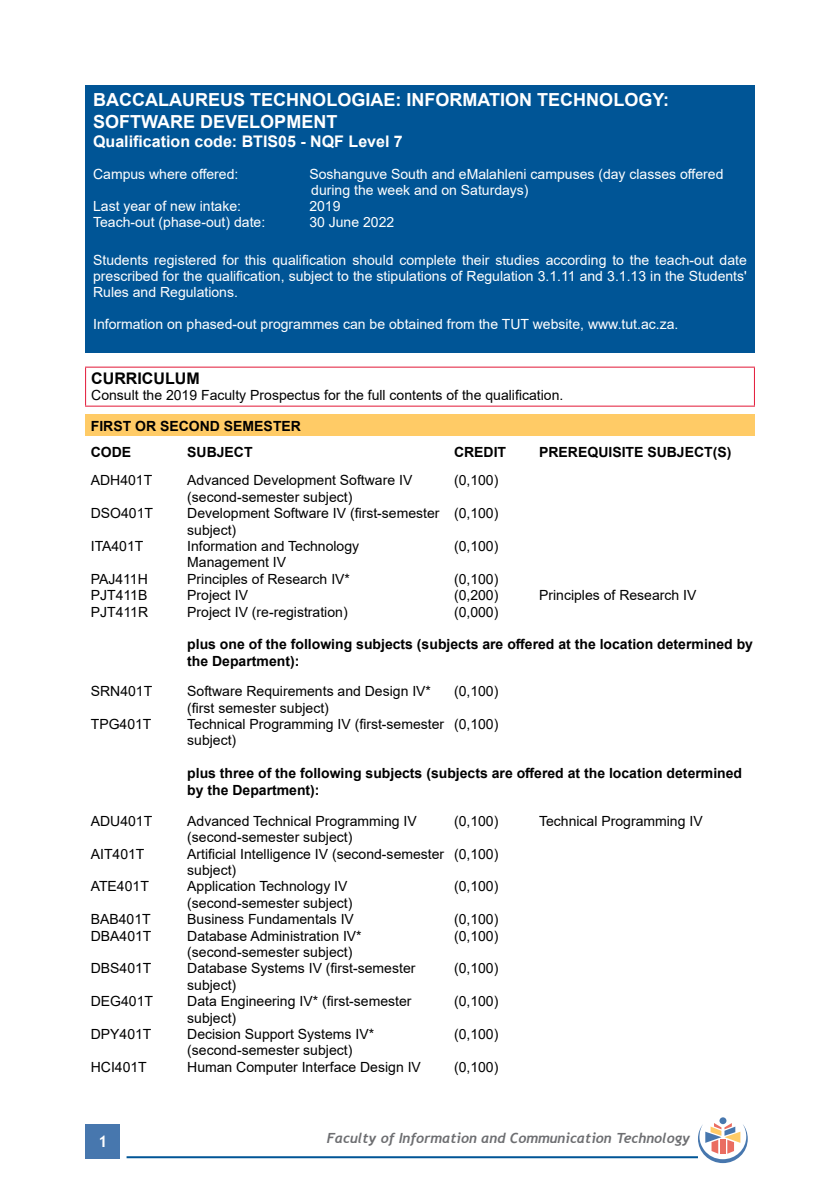
<style>
.page{position:relative;width:840px;height:1191px;background:#fff}
.page>*{position:absolute;margin:0;border:0;box-sizing:border-box;transform-origin:0 0}
.t1{font:700 18px/21.6px "Arial";color:#fff}
.t2{font:700 16px "Arial";color:#fff}
.t3{font:700 16px "Arial";color:#000}
.t4{font:700 16px "Trebuchet MS";color:#fff}
.t5{font:14px/16.4px "Arial";color:#000}
.t6{font:14px/16px "Arial";color:#fff}
.t7{font:700 14px/26.4px "Arial";color:#000}
.t8{font:italic 700 14px "Trebuchet";color:#6d6e71}
</style>
<div class="page">
<div style="left:86px;top:1124px;width:34px;height:34px;background:#4777ae"></div>
<hr style="left:126px;top:1156px;width:571px;height:2px;background:#005596">
<div style="left:719px;top:1117px;width:7px;height:7px;background:#4777ae;border-radius:50%"></div>
<svg style="left:697px;top:1123px;width:50px;height:40px"></svg>
<div style="left:85px;top:85px;width:669px;height:268px;background:#005596"></div>
<hr style="left:85px;top:367px;width:669px;height:1px;background:#e31837">
<hr style="left:85px;top:368px;width:1px;height:37px;background:#e31837">
<hr style="left:753px;top:368px;width:1px;height:37px;background:#e31837">
<hr style="left:85px;top:405px;width:669px;height:1px;background:#e31837">
<div style="left:85px;top:414px;width:669px;height:22px;background:#ffcb66"></div>
<p class="t1" style="left:93px;top:89px;width:577px">BACCALAUREUS TECHNOLOGIAE: INFORMATION TECHNOLOGY:<br>SOFTWARE DEVELOPMENT</p>
<p class="t2" style="left:93px;top:130px;width:311px">Qualification code: BTIS05 - NQF Level 7</p>
<p class="t6" style="left:93px;top:166px;width:147px">Campus where offered:</p>
<p class="t6" style="left:309px;top:166px;width:415px">Soshanguve South and eMalahleni campuses (day classes offered during the week and on Saturdays)</p>
<p class="t6" style="left:93px;top:198px;width:149px">Last year of new intake:</p>
<p class="t6" style="left:309px;top:198px;width:33px">2019</p>
<p class="t6" style="left:93px;top:214px;width:173px">Teach-out (phase-out) date:</p>
<p class="t6" style="left:309px;top:214px;width:86px">30 June 2022</p>
<p class="t6" style="left:93px;top:252px;width:655px;text-align:justify">Students registered for this qualification should complete their studies according to the teach-out date prescribed for the qualification, subject to the stipulations of Regulation 3.1.11 and 3.1.13 in the Students' Rules and Regulations.</p>
<p class="t6" style="left:93px;top:316px;width:586px">Information on phased-out programmes can be obtained from the TUT website, www.tut.ac.za.</p>
<p class="t3" style="left:91px;top:367px;width:110px">CURRICULUM</p>
<p class="t5" style="left:91px;top:387px;width:473px">Consult the 2019 Faculty Prospectus for the full contents of the qualification.</p>
<p class="t7" style="left:91px;top:412px;width:212px">FIRST OR SECOND SEMESTER<br>CODE</p>
<p class="t7" style="left:187px;top:439px;width:67px">SUBJECT</p>
<p class="t7" style="left:454px;top:439px;width:54px">CREDIT</p>
<p class="t7" style="left:539px;top:439px;width:194px">PREREQUISITE SUBJECT(S)</p>
<p class="t5" style="left:91px;top:472px;width:63px">ADH401T</p>
<p class="t5" style="left:187px;top:472px;width:226px">Advanced Development Software IV</p>
<p class="t5" style="left:454px;top:472px;width:46px">(0,100)</p>
<p class="t5" style="left:187px;top:488px;width:166px">(second-semester subject)</p>
<p class="t5" style="left:91px;top:505px;width:64px">DSO401T</p>
<p class="t5" style="left:187px;top:505px;width:312px">Development Software IV (first-semester (0,100) subject)</p>
<p class="t5" style="left:91px;top:538px;width:54px">ITA401T</p>
<p class="t5" style="left:187px;top:538px;width:173px">Information and Technology</p>
<p class="t5" style="left:454px;top:538px;width:46px">(0,100)</p>
<p class="t5" style="left:187px;top:554px;width:100px">Management IV</p>
<p class="t5" style="left:91px;top:570px;width:59px">PAJ411H</p>
<p class="t5" style="left:187px;top:570px;width:164px">Principles of Research IV*</p>
<p class="t5" style="left:454px;top:570px;width:46px">(0,100)</p>
<p class="t5" style="left:91px;top:587px;width:58px">PJT411B</p>
<p class="t5" style="left:187px;top:587px;width:62px">Project IV</p>
<p class="t5" style="left:454px;top:587px;width:46px">(0,200)</p>
<p class="t5" style="left:539px;top:587px;width:159px">Principles of Research IV</p>
<p class="t5" style="left:91px;top:603px;width:59px">PJT411R</p>
<p class="t5" style="left:187px;top:603px;width:162px">Project IV (re-registration)</p>
<p class="t5" style="left:454px;top:603px;width:46px">(0,000)</p>
<p class="t7" style="left:187px;top:636px;width:567px;line-height:16.4px">plus one of the following subjects (subjects are offered at the location determined by the Department):</p>
<p class="t5" style="left:91px;top:683px;width:63px">SRN401T</p>
<p class="t5" style="left:187px;top:683px;width:245px">Software Requirements and Design IV*</p>
<p class="t5" style="left:454px;top:683px;width:46px">(0,100)</p>
<p class="t5" style="left:187px;top:699px;width:143px">(first semester subject)</p>
<p class="t5" style="left:91px;top:716px;width:62px">TPG401T</p>
<p class="t5" style="left:187px;top:716px;width:312px">Technical Programming IV (first-semester (0,100) subject)</p>
<p class="t7" style="left:187px;top:765px;width:556px;line-height:16.8px">plus three of the following subjects (subjects are offered at the location determined by the Department):</p>
<p class="t5" style="left:91px;top:812px;width:63px">ADU401T</p>
<p class="t5" style="left:187px;top:812px;width:231px">Advanced Technical Programming IV</p>
<p class="t5" style="left:454px;top:812px;width:46px">(0,100)</p>
<p class="t5" style="left:539px;top:812px;width:165px">Technical Programming IV</p>
<p class="t5" style="left:187px;top:829px;width:166px">(second-semester subject)</p>
<p class="t5" style="left:91px;top:845px;width:55px">AIT401T</p>
<p class="t5" style="left:187px;top:845px;width:312px">Artificial Intelligence IV (second-semester (0,100) subject)</p>
<p class="t5" style="left:91px;top:878px;width:60px">ATE401T</p>
<p class="t5" style="left:187px;top:878px;width:162px">Application Technology IV</p>
<p class="t5" style="left:454px;top:878px;width:46px">(0,100)</p>
<p class="t5" style="left:187px;top:894px;width:166px">(second-semester subject)</p>
<p class="t5" style="left:91px;top:911px;width:61px">BAB401T</p>
<p class="t5" style="left:187px;top:911px;width:168px">Business Fundamentals IV</p>
<p class="t5" style="left:454px;top:911px;width:46px">(0,100)</p>
<p class="t5" style="left:91px;top:927px;width:62px">DBA401T</p>
<p class="t5" style="left:187px;top:927px;width:176px">Database Administration IV*</p>
<p class="t5" style="left:454px;top:927px;width:46px">(0,100)</p>
<p class="t5" style="left:187px;top:943px;width:166px">(second-semester subject)</p>
<p class="t5" style="left:91px;top:960px;width:62px">DBS401T</p>
<p class="t5" style="left:187px;top:960px;width:229px">Database Systems IV (first-semester</p>
<p class="t5" style="left:454px;top:960px;width:46px">(0,100)</p>
<p class="t5" style="left:187px;top:976px;width:51px">subject)</p>
<p class="t5" style="left:91px;top:993px;width:64px">DEG401T</p>
<p class="t5" style="left:187px;top:993px;width:226px">Data Engineering IV* (first-semester</p>
<p class="t5" style="left:454px;top:993px;width:46px">(0,100)</p>
<p class="t5" style="left:187px;top:1009px;width:51px">subject)</p>
<p class="t5" style="left:91px;top:1025px;width:62px">DPY401T</p>
<p class="t5" style="left:187px;top:1025px;width:188px">Decision Support Systems IV*</p>
<p class="t5" style="left:454px;top:1025px;width:46px">(0,100)</p>
<p class="t5" style="left:187px;top:1042px;width:166px">(second-semester subject)</p>
<p class="t5" style="left:91px;top:1058px;width:58px">HCI401T</p>
<p class="t5" style="left:187px;top:1058px;width:235px">Human Computer Interface Design IV</p>
<p class="t5" style="left:454px;top:1058px;width:46px">(0,100)</p>
<p class="t4" style="left:98px;top:1131px;width:11px">1</p>
<p class="t8" style="left:326px;top:1129px;width:365px">Faculty of Information and Communication Technology</p>
</div>
